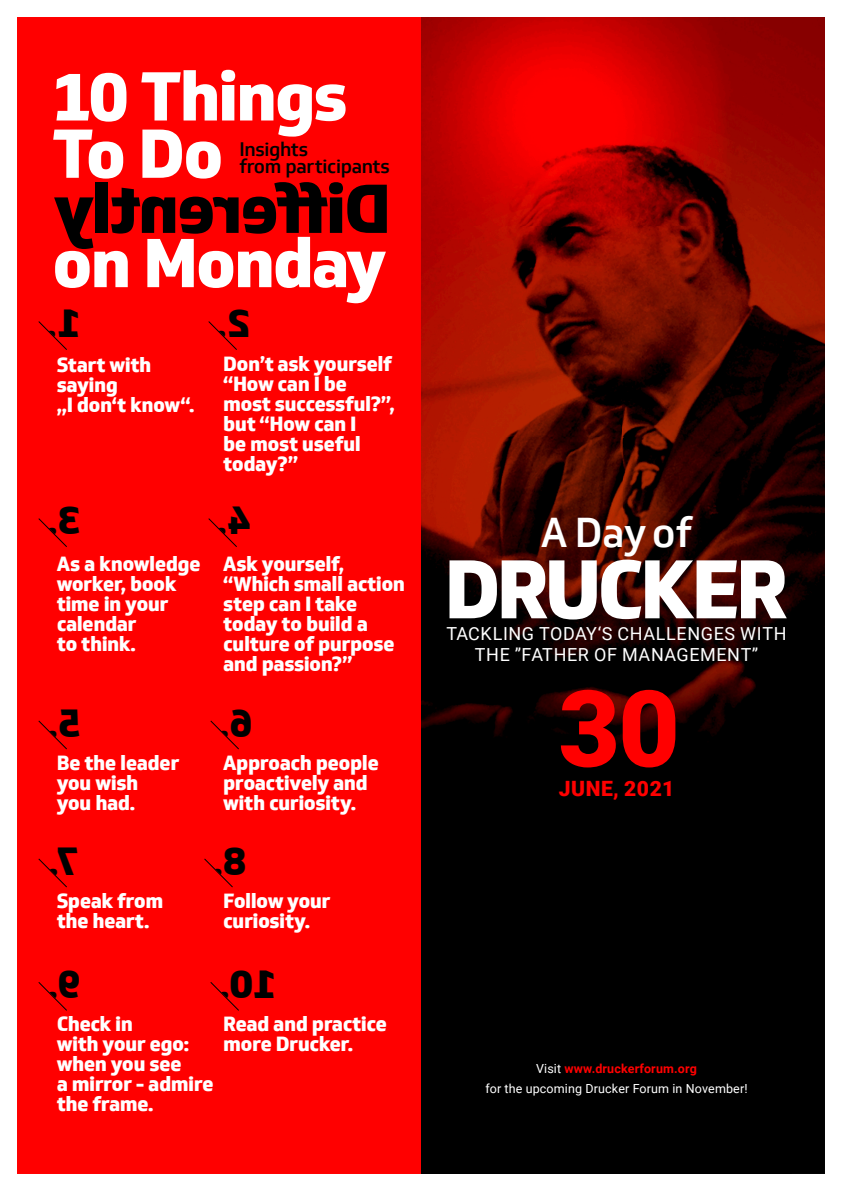
<style>
.page{position:relative;width:842px;height:1191px;background:#fff}
.page>*{position:absolute;margin:0;border:0;box-sizing:border-box;transform-origin:0 0}
.t1{font:900 106.3px "Roboto";color:#f00}
.t2{font:800 81.3px "Soleto";letter-spacing:-.06em;color:#fff}
.t3{font:800 67.7px/57.3px "Soleto";letter-spacing:-.04em;color:#fff}
.t4{font:500 40.7px "Soleto";letter-spacing:-.005em;color:#fff}
.t5{font:900 21.1px "Roboto";letter-spacing:.025em;color:#f00}
.t6{font:800 20px/20px "Soleto";letter-spacing:-.03em;color:#fff}
.t7{font:500 19.1px/17.4px "Soleto";letter-spacing:-.02em;color:#000}
.t8{font:18px/21.4px "Roboto";letter-spacing:.035em;color:#fff;text-align:center}
.t9{font:12.5px/20px "Roboto";letter-spacing:.01em;color:#fff;text-align:center}
.s1{font-weight:700;color:#f00}
</style>
<div class="page">
<div style="left:17px;top:17px;width:404px;height:1157px;background:#f00"></div>
<img style="left:421px;top:17px;width:404px;height:420px">
<img style="left:421px;top:437px;width:202px;height:596px">
<img style="left:623px;top:437px;width:202px;height:211px">
<div style="left:792px;top:648px;width:33px;height:526px;background:#000"></div>
<img style="left:421px;top:1171px;width:371px;height:3px">
<hr style="left:421px;top:618px;width:1px;height:553px;background:#000">
<img style="left:621px;top:618px;width:201px;height:415px">
<div style="left:422px;top:1033px;width:400px;height:138px;background:#000"></div>
<div style="left:54px;top:181px;width:333px;height:68px;background:#f00"></div>
<div style="left:37px;top:309px;width:41px;height:42px;background:#f00"></div>
<div style="left:37px;top:709px;width:42px;height:41px;background:#f00"></div>
<div style="left:209px;top:708px;width:42px;height:42px;background:#f00"></div>
<div style="left:37px;top:847px;width:40px;height:41px;background:#f00"></div>
<div style="left:203px;top:846px;width:42px;height:42px;background:#f00"></div>
<div style="left:37px;top:969px;width:42px;height:42px;background:#f00"></div>
<div style="left:209px;top:969px;width:65px;height:42px;background:#f00"></div>
<div style="left:207px;top:507px;width:43px;height:41px;background:#f00"></div>
<div style="left:37px;top:506px;width:42px;height:42px;background:#f00"></div>
<div style="left:207px;top:309px;width:42px;height:42px;background:#f00"></div>
<h3 class="t3" style="left:52px;top:68px;width:298px">10 Things<br>To Do</h3>
<p class="t7" style="left:239px;top:140px;width:152px">Insights<br>from participants</p>
<h3 class="t3" style="left:52px;top:235px;width:336px">on Monday</h3>
<p class="t6" style="left:57px;top:354px;width:139px">Start with saying<br>„I don‘t know“.</p>
<p class="t6" style="left:223px;top:354px;width:173px">Don’t ask yourself “How can I be most successful?”, but “How can I<br>be most useful today?”</p>
<p class="t6" style="left:57px;top:553px;width:146px">As a knowledge worker, book time in your calendar<br>to think.</p>
<p class="t6" style="left:223px;top:553px;width:183px">Ask yourself, “Which small action step can I take today to build a culture of purpose and passion?”</p>
<p class="t6" style="left:57px;top:753px;width:124px">Be the leader you wish<br>you had.</p>
<p class="t6" style="left:223px;top:753px;width:157px">Approach people proactively and with curiosity.</p>
<p class="t6" style="left:57px;top:891px;width:108px">Speak from the heart.</p>
<p class="t6" style="left:223px;top:891px;width:109px">Follow your curiosity.</p>
<p class="t6" style="left:57px;top:1014px;width:159px">Check in<br>with your ego: when you see<br>a mirror - admire the frame.</p>
<p class="t6" style="left:223px;top:1014px;width:165px">Read and practice more Drucker.</p>
<h3 class="t4" style="left:541px;top:508px;width:153px">A Dayof</h3>
<h2 class="t2" style="left:444px;top:536px;width:346px">DRUCKER</h2>
<p class="t8" style="left:446px;top:622px;width:342px">TACKLING TODAY‘S CHALLENGES WITH<br>THE ”FATHER OF MANAGEMENT”</p>
<h1 class="t1" style="left:558px;top:654px;width:123px">30</h1>
<p class="t5" style="left:559px;top:774px;width:117px">JUNE, 2021</p>
<p class="t9" style="left:485px;top:1058px;width:264px">Visit <span class="s1">www.druckerforum.org<br></span>for the upcoming Drucker Forum in November!</p>
</div>
